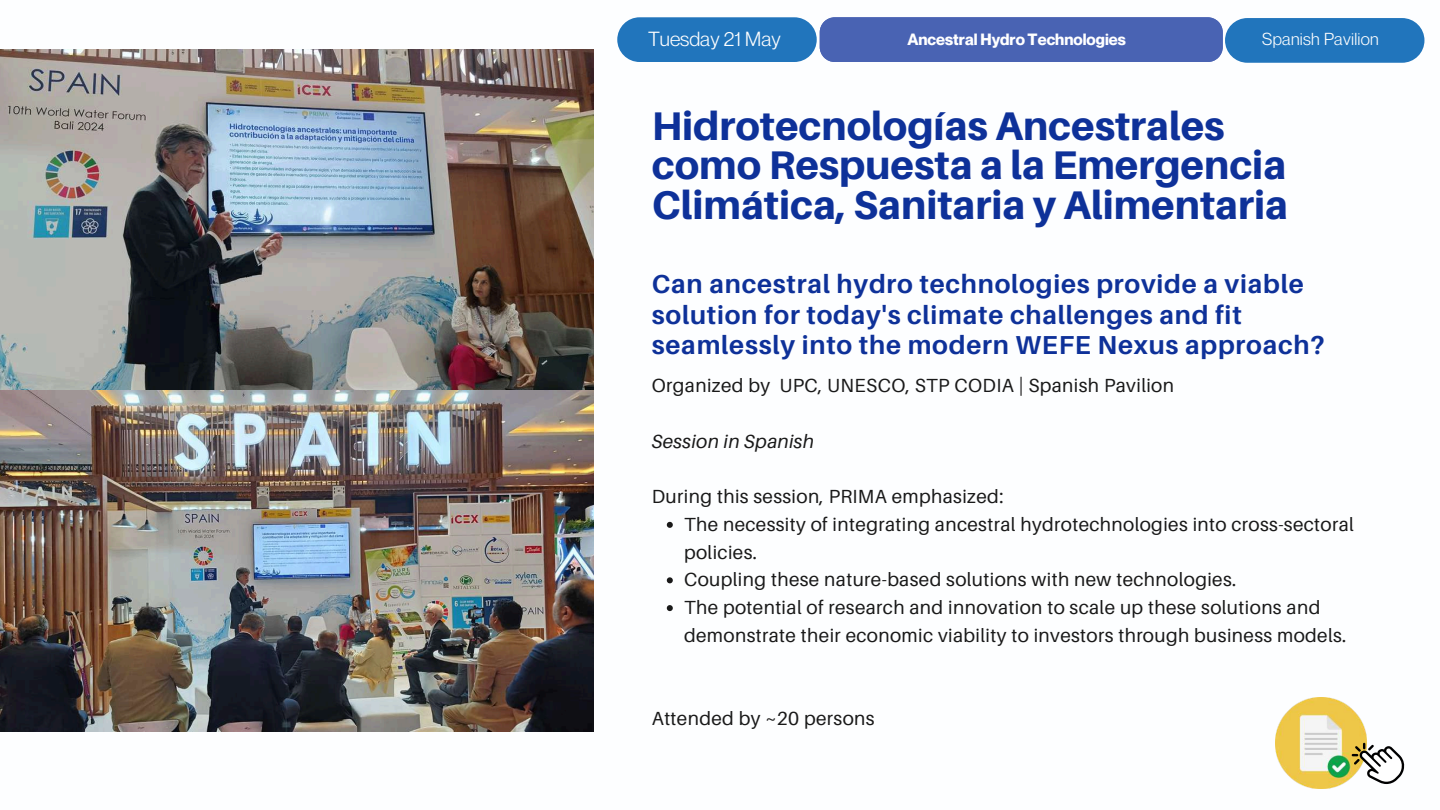
<style>
.page{position:relative;width:1440px;height:810px;background:#fff}
.page>*{position:absolute;margin:0;border:0;box-sizing:border-box;transform-origin:0 0}
.t1{font:800 40px/39.8px "Aileron";color:#0e3199}
.t2{font:700 26px/30.8px "Aileron";letter-spacing:.03em;color:#0e3199}
.t3{font:20px "Neue Montreal";color:#fff}
.t4{font:19px/27.8px "Aileron";letter-spacing:.02em;color:#191919}
.t5{font:italic 19px "Aileron";letter-spacing:.02em;color:#191919}
.t6{font:17px "Neue Montreal";letter-spacing:.015em;color:#fff}
.t7{font:700 16px "Neue Montreal";color:#fff}
</style>
<div class="page">
<div style="left:617px;top:17px;width:200px;height:45px;background:#2175bc;border-radius:22px"></div>
<div style="left:820px;top:17px;width:403px;height:45px;background:#4963b3"></div>
<div style="left:1225px;top:18px;width:199px;height:45px;background:#2175bc;border-radius:22px"></div>
<img style="left:0;top:50px;width:593px;height:681px">
<svg style="left:667px;top:522px;width:6px;height:6px"></svg>
<svg style="left:667px;top:577px;width:6px;height:6px"></svg>
<svg style="left:667px;top:605px;width:6px;height:6px"></svg>
<img style="left:1275px;top:697px;width:92px;height:92px">
<svg style="left:1352px;top:743px;width:52px;height:41px"></svg>
<p class="t3" style="left:648px;top:27px;width:134px">Tuesday 21 May</p>
<p class="t7" style="left:907px;top:29px;width:220px">Ancestral Hydro Technologies</p>
<p class="t6" style="left:1262px;top:28px;width:118px">Spanish Pavilion</p>
<h1 class="t1" style="left:652px;top:105px;width:638px">Hidrotecnologías Ancestrales como Respuesta a la Emergencia<br>Climática, Sanitaria y Alimentaria</h1>
<h2 class="t2" style="left:652px;top:268px;width:674px">Can ancestral hydro technologies provide a viable solution for today's climate challenges and fit seamlessly into the modern WEFE Nexus approach?</h2>
<p class="t4" style="left:652px;top:371px;width:524px">Organized by UPC, UNESCO, STP CODIA | Spanish Pavilion</p>
<p class="t5" style="left:652px;top:429px;width:164px">Session in Spanish</p>
<p class="t4" style="left:684px;top:482px;width:671px;text-indent:-32px">During this session, PRIMA emphasized:<br>The necessity of integrating ancestral hydrotechnologies into cross-sectoral policies.<br>Coupling these nature-based solutions with new technologies.<br>The potential of research and innovation to scale up these solutions and demonstrate their economic viability to investors through business models.</p>
<p class="t4" style="left:652px;top:704px;width:224px">Attended by ~20 persons</p>
</div>
